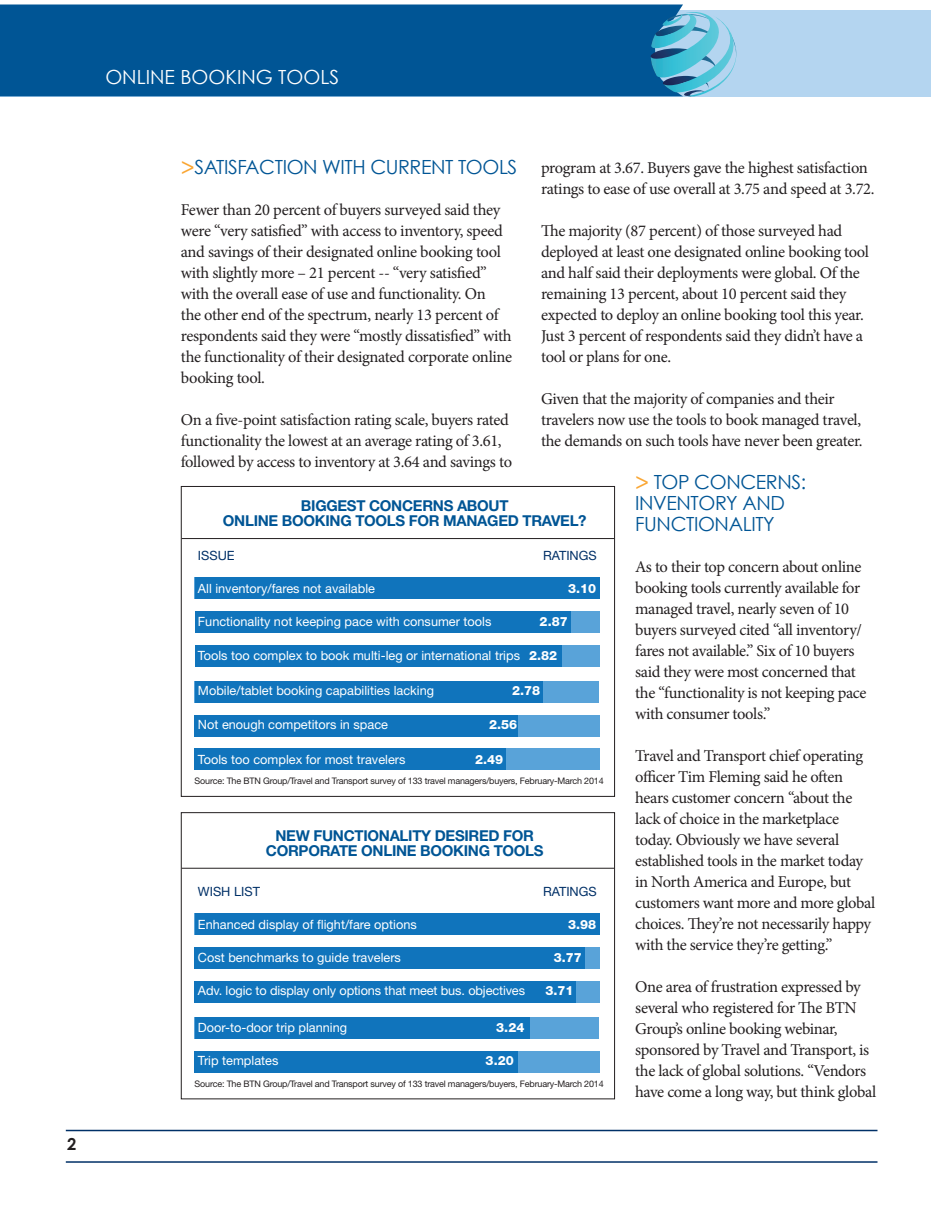
<style>
.page{position:relative;width:945px;height:1215px;background:#fff}
.page>*{position:absolute;margin:0;border:0;box-sizing:border-box;transform-origin:0 0}
.t1{font:19.5px/21px "Century Gothic";letter-spacing:-.02em;color:#005595}
.t2{font:19.5px "Century Gothic";color:#fff}
.t3{font:16.5px/21px "Minion Pro";letter-spacing:-.02em;color:#231f20}
.t4{font:700 16.5px "Century Gothic";color:#231f20}
.t5{font:700 15px/15px "Helvetica Neue LT Std";letter-spacing:-.02em;color:#005595;text-align:center}
.t6{font:12.75px "Helvetica Neue LT Std";color:#fff}
.t7{font:800 12.75px "Helvetica Neue LT Std";color:#fff}
.t8{font:12.75px "Helvetica Neue LT Std";color:#003067}
.t9{font:9px "Helvetica Neue LT Std";letter-spacing:-.02em;color:#231f20}
.s1{font-family:"Minion Pro";font-weight:700;font-size:25.5px;color:#faa633}
.s2{font-weight:800}
</style>
<div class="page">
<hr style="left:66px;top:1130px;width:812px;height:1px;background:#003067">
<hr style="left:66px;top:1161px;width:812px;height:2px;background:#003067">
<div style="left:0;top:10px;width:932px;height:86px;background:#b4d5f0"></div>
<div style="left:0;top:5px;width:683px;height:91px;background:#005595"></div>
<svg style="left:651px;top:8px;width:105px;height:89px"></svg>
<div style="left:181px;top:486px;width:434px;height:311px;border:1px solid #231f20"></div>
<hr style="left:182px;top:538px;width:432px;height:1px;background:#231f20">
<div style="left:195px;top:611px;width:405px;height:21px;background:#59a3d9"></div>
<div style="left:195px;top:646px;width:405px;height:21px;background:#59a3d9"></div>
<div style="left:194px;top:681px;width:405px;height:21px;background:#59a3d9"></div>
<div style="left:195px;top:715px;width:405px;height:21px;background:#59a3d9"></div>
<div style="left:195px;top:748px;width:405px;height:22px;background:#59a3d9"></div>
<div style="left:195px;top:748px;width:311px;height:22px;background:#1074bc"></div>
<div style="left:195px;top:715px;width:323px;height:21px;background:#1074bc"></div>
<div style="left:195px;top:681px;width:348px;height:21px;background:#1074bc"></div>
<div style="left:195px;top:645px;width:367px;height:22px;background:#1074bc"></div>
<div style="left:195px;top:611px;width:376px;height:21px;background:#1074bc"></div>
<div style="left:195px;top:577px;width:404px;height:21px;background:#1074bc"></div>
<div style="left:181px;top:812px;width:434px;height:287px;border:1px solid #231f20"></div>
<hr style="left:182px;top:868px;width:432px;height:1px;background:#231f20">
<div style="left:195px;top:947px;width:405px;height:21px;background:#59a3d9"></div>
<div style="left:195px;top:982px;width:405px;height:21px;background:#59a3d9"></div>
<div style="left:194px;top:1017px;width:405px;height:21px;background:#59a3d9"></div>
<div style="left:195px;top:1051px;width:405px;height:21px;background:#59a3d9"></div>
<div style="left:195px;top:1051px;width:323px;height:22px;background:#1074bc"></div>
<div style="left:195px;top:1017px;width:334px;height:21px;background:#1074bc"></div>
<div style="left:195px;top:982px;width:381px;height:21px;background:#1074bc"></div>
<div style="left:195px;top:947px;width:390px;height:21px;background:#1074bc"></div>
<div style="left:195px;top:913px;width:404px;height:21px;background:#1074bc"></div>
<p class="t4" style="left:67px;top:1134px;width:11px">2</p>
<p class="t2" style="left:105px;top:65px;width:235px">ONLINE BOOKING TOOLS</p>
<p class="t1" style="left:181px;top:156px;width:327px"><span class="s1">&gt;</span>SATIS FACTION WITH CURRENT TOOLS</p>
<p class="t3" style="left:181px;top:199px;width:333px">Fewer than 20 percent of buyers surveyed said they were “very satisfied” with access to inventory, speed and savings of their designated online booking tool with slightly more – 21 percent -- “very satisfied” with the overall ease of use and functionality. On<br>the other end of the spectrum, nearly 13 percent of respondents said they were “mostly dissatisfied” with the functionality of their designated corporate online booking tool.</p>
<p class="t3" style="left:181px;top:409px;width:333px">On a five-point satisfaction rating scale, buyers rated functionality the lowest at an average rating of 3.61, followed by access to inventory at 3.64 and savings to</p>
<p class="t3" style="left:541px;top:157px;width:335px">program at 3.67. Buyers gave the highest satisfaction ratings to ease of use overall at 3.75 and speed at 3.72.</p>
<p class="t3" style="left:541px;top:220px;width:330px">The majority (87 percent) of those surveyed had deployed at least one designated online booking tool and half said their deployments were global. Of the remaining 13 percent, about 10 percent said they expected to deploy an online booking tool this year.<br>Just 3 percent of respondents said they didn’t have a tool or plans for one.</p>
<p class="t3" style="left:541px;top:388px;width:323px">Given that the majority of companies and their travelers now use the tools to book managed travel, the demands on such tools have never been greater.</p>
<p class="t1" style="left:635px;top:471px;width:172px"><span class="s1">&gt;</span> TOP CONCERNS:<br>INVENTORY AN D<br>FUNCTIONALITY</p>
<p class="t3" style="left:635px;top:556px;width:233px">As to their top concern about online booking tools currently available for managed travel, nearly seven of 10 buyers surveyed cited “all inventory/ fares not available.” Six of 10 buyers said they were most concerned that the “functionality is not keeping pace with consumer tools.”</p>
<p class="t3" style="left:635px;top:745px;width:242px">Travel and Transport chief operating officer Tim Fleming said he often hears customer concern “about the lack of choice in the marketplace today. Obviously we have several established tools in the market today in North America and Europe, but customers want more and more global choices. They’re not necessarily happy with the service they’re getting.”</p>
<p class="t3" style="left:635px;top:976px;width:243px">One area of frustration expressed by several who registered for The BTN Group’s online booking webinar, sponsored by Travel and Transport, is the lack of global solutions. “Vendors have come a long way, but think global</p>
<p class="t5" style="left:223px;top:498px;width:365px">BIGGEST CONCERNS ABOUT<br>ONLINE BOOKING TOOLS FOR MANAGED TRAVEL?</p>
<p class="t8" style="left:198px;top:548px;width:65px">issue</p>
<p class="t8" style="left:543px;top:548px;width:37px">ratings</p>
<p class="t6" style="left:198px;top:581px;width:179px">All inventory/fares not available</p>
<p class="t7" style="left:568px;top:581px;width:30px">3.10</p>
<p class="t6" style="left:198px;top:614px;width:295px">Functionality not keeping pace with consumer tools</p>
<p class="t7" style="left:540px;top:614px;width:30px">2.87</p>
<p class="t6" style="left:198px;top:648px;width:361px">Tools too complex to book multi-leg or international trips <span class="s2">2.82</span></p>
<p class="t6" style="left:198px;top:683px;width:238px">Mobile/tablet booking capabilities lacking</p>
<p class="t7" style="left:512px;top:683px;width:30px">2.78</p>
<p class="t6" style="left:198px;top:717px;width:192px">Not enough competitors in space</p>
<p class="t7" style="left:489px;top:717px;width:30px">2.56</p>
<p class="t6" style="left:198px;top:752px;width:209px">Tools too complex for most travelers</p>
<p class="t7" style="left:475px;top:752px;width:30px">2.49</p>
<p class="t9" style="left:195px;top:776px;width:411px">Source: The BTN Group/Travel and Transport survey of 133 travel managers/buyers, February-March 2014</p>
<p class="t5" style="left:266px;top:828px;width:279px;text-align:left;text-indent:199px">IRED FOR<br>CORPORATE ONLINE BOOKING TOOLS</p>
<p class="t5" style="left:276px;top:828px;width:13px">NEW</p>
<p class="t5" style="left:313px;top:828px;width:132px">FUNCTIONALITY DES</p>
<p class="t8" style="left:198px;top:884px;width:76px">wish list</p>
<p class="t8" style="left:543px;top:884px;width:37px">ratings</p>
<p class="t6" style="left:198px;top:917px;width:220px">Enhanced display of flight/fare options</p>
<p class="t7" style="left:568px;top:917px;width:30px">3.98</p>
<p class="t6" style="left:198px;top:950px;width:205px">Cost benchmarks to guide travelers</p>
<p class="t7" style="left:554px;top:950px;width:30px">3.77</p>
<p class="t6" style="left:198px;top:983px;width:329px">Adv. logic to display only options that meet bus. objectives</p>
<p class="t7" style="left:545px;top:983px;width:30px">3.71</p>
<p class="t6" style="left:198px;top:1020px;width:151px">Door-to-door trip planning</p>
<p class="t7" style="left:496px;top:1020px;width:30px">3.24</p>
<p class="t6" style="left:198px;top:1053px;width:82px">Trip templates</p>
<p class="t7" style="left:486px;top:1053px;width:30px">3.20</p>
<p class="t9" style="left:195px;top:1078px;width:411px">Source: The BTN Group/Travel and Transport survey of 133 travel managers/buyers, February-March 2014</p>
</div>
